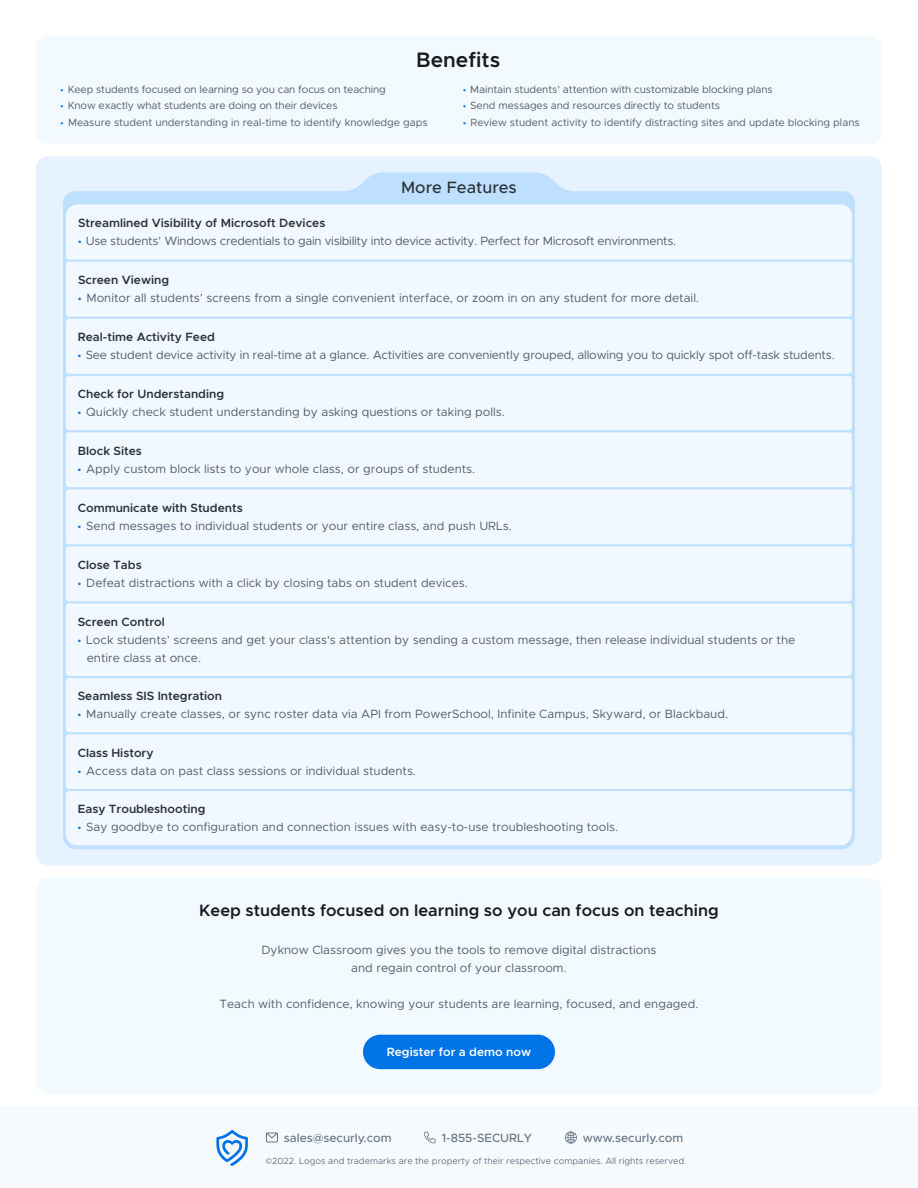
<style>
.page{position:relative;width:918px;height:1188px;background:#fff}
.page>*{position:absolute;margin:0;border:0;box-sizing:border-box;transform-origin:0 0}
.t1{font:600 21px "Metropolis";color:#171b1f}
.t2{font:600 16.5px "Metropolis";color:#171b1f}
.t3{font:500 16.5px "Metropolis";color:#2a3138}
.t4{font:12px/18px "Metropolis";color:#505e6b;text-align:center}
.t5{font:600 12px "Metropolis";color:#2a3138}
.t6{font:12px "Metropolis";letter-spacing:-.02em;color:#505e6b}
.t7{font:500 12px "Metropolis";color:#637484}
.t8{font:600 12px "Metropolis";color:#fff}
.t9{font:10.5px "Metropolis";letter-spacing:-.01em;color:#505e6b}
.t10{font:9px "Metropolis";color:#637484}
.s1{font-family:"Myriad Pro";color:#0073e6}
.s2{font-family:"Myriad Pro"}
</style>
<div class="page">
<div style="left:0;top:1107px;width:918px;height:81px;background:#f7fafc"></div>
<svg style="left:266px;top:1132px;width:12px;height:10px"></svg>
<svg style="left:424px;top:1131px;width:12px;height:12px"></svg>
<svg style="left:565px;top:1131px;width:12px;height:12px"></svg>
<svg style="left:216px;top:1130px;width:32px;height:36px"></svg>
<div style="left:36px;top:878px;width:846px;height:216px;background:#f2f9ff;border-radius:12px"></div>
<div style="left:363px;top:1035px;width:192px;height:34px;background:#0073e6;border-radius:17px"></div>
<div style="left:36px;top:36px;width:846px;height:108px;background:#f2f9ff;border-radius:12px"></div>
<div style="left:36px;top:156px;width:846px;height:709px;background:#e6f2ff;border-radius:12px"></div>
<svg style="left:63px;top:172px;width:792px;height:677px;fill:#bfdfff"></svg>
<div style="left:66px;top:204px;width:786px;height:56px;background:#f2f8ff"></div>
<div style="left:66px;top:262px;width:786px;height:55px;background:#f2f8ff;border-radius:3px"></div>
<div style="left:66px;top:319px;width:786px;height:55px;background:#f2f8ff;border-radius:3px"></div>
<div style="left:66px;top:603px;width:786px;height:73px;background:#f2f8ff;border-radius:3px"></div>
<div style="left:66px;top:546px;width:786px;height:55px;background:#f2f8ff;border-radius:3px"></div>
<div style="left:66px;top:678px;width:786px;height:54px;background:#f2f8ff;border-radius:3px"></div>
<div style="left:66px;top:734px;width:786px;height:55px;background:#f2f8ff;border-radius:3px"></div>
<div style="left:66px;top:791px;width:786px;height:54px;background:#f2f8ff"></div>
<div style="left:66px;top:376px;width:786px;height:54px;background:#f2f8ff;border-radius:3px"></div>
<div style="left:66px;top:432px;width:786px;height:55px;background:#f2f8ff;border-radius:3px"></div>
<div style="left:66px;top:489px;width:786px;height:55px;background:#f2f8ff;border-radius:3px"></div>
<h1 class="t1" style="left:416px;top:47px;width:86px">Benefits</h1>
<p class="t9" style="left:61px;top:82px;width:327px"><span class="s1">•</span> Keep students focused on learning so you can focus on teaching</p>
<p class="t9" style="left:61px;top:99px;width:278px"><span class="s1">•</span> Know exactly what students are doing on their devices</p>
<p class="t9" style="left:61px;top:115px;width:369px"><span class="s1">•</span> Measure student understanding in real-time to identify knowledge gaps</p>
<p class="t9" style="left:463px;top:82px;width:311px"><span class="s1">•</span> Maintain students’ attention with customizable blocking plans</p>
<p class="t9" style="left:463px;top:99px;width:258px"><span class="s1">•</span> Send messages and resources directly to students</p>
<p class="t9" style="left:463px;top:115px;width:398px"><span class="s1">•</span> Review student activity to identify distracting sites and update blocking plans</p>
<h2 class="t3" style="left:401px;top:177px;width:117px">More Features</h2>
<p class="t5" style="left:78px;top:216px;width:249px">Streamlined Visibility of Microsoft Devices</p>
<p class="t6" style="left:78px;top:234px;width:600px"><span class="s1">•</span> Use students’ Windows credentials to gain visibility into device activity. Perfect for Microsoft environments.</p>
<p class="t5" style="left:78px;top:273px;width:93px">Screen Viewing</p>
<p class="t4" style="left:78px;top:289px;width:623px"><span class="s1">•</span> Monitor all students’ screens from a single convenient interface, or zoom in on any student for more detail.</p>
<p class="t5" style="left:78px;top:329px;width:139px">Real-time Activity Feed</p>
<p class="t4" style="left:78px;top:346px;width:758px"><span class="s1">•</span> See student device activity in real-time at a glance. Activities are conveniently grouped, allowing you to quickly spot off-task students.</p>
<p class="t5" style="left:78px;top:387px;width:148px">Check for Understanding</p>
<p class="t4" style="left:78px;top:403px;width:429px"><span class="s1">•</span> Quickly check student understanding by asking questions or taking polls.</p>
<p class="t5" style="left:78px;top:443px;width:66px">Block Sites</p>
<p class="t4" style="left:78px;top:460px;width:399px"><span class="s1">•</span> Apply custom block lists to your whole class, or groups of students.</p>
<p class="t5" style="left:78px;top:500px;width:167px">Communicate with Students</p>
<p class="t4" style="left:78px;top:517px;width:435px"><span class="s1">•</span> Send messages to individual students or your entire class, and push URLs.</p>
<p class="t5" style="left:78px;top:557px;width:65px">Close Tabs</p>
<p class="t4" style="left:78px;top:574px;width:392px"><span class="s1">•</span> Defeat distractions with a click by closing tabs on student devices.</p>
<p class="t5" style="left:78px;top:614px;width:89px">Screen Control</p>
<p class="t4" style="left:87px;top:631px;width:710px;text-align:left;text-indent:-9px"><span class="s1">•</span> Lock students’ screens and get your class's attention by sending a custom message, then release individual students or the entire class at once.</p>
<p class="t5" style="left:78px;top:689px;width:146px">Seamless SIS Integration</p>
<p class="t4" style="left:78px;top:705px;width:652px"><span class="s1">•</span> Manually create classes, or sync roster data via API from PowerSchool, Infinite Campus, Skyward, or Blackbaud.</p>
<p class="t5" style="left:78px;top:745px;width:77px">Class History</p>
<p class="t4" style="left:78px;top:762px;width:340px"><span class="s1">•</span> Access data on past class sessions or individual students.</p>
<p class="t5" style="left:78px;top:802px;width:129px">Easy Troubleshooting</p>
<p class="t4" style="left:78px;top:818px;width:542px"><span class="s1">•</span> Say goodbye to configuration and connection issues with easy-to-use troubleshooting tools.</p>
<h2 class="t2" style="left:199px;top:900px;width:521px">Keep students focused on learning so you can focus on teaching</h2>
<p class="t4" style="left:261px;top:941px;width:397px">Dyknow Classroom gives you the tools to remove digital distractions and regain control of your classroom.</p>
<p class="t4" style="left:220px;top:995px;width:480px">Teach with confidence, knowing your students are learning, focused, and engaged.</p>
<p class="t8" style="left:387px;top:1044px;width:146px">Register for a demo now</p>
<p class="t7" style="left:284px;top:1130px;width:109px">sales@securly.com</p>
<p class="t7" style="left:442px;top:1130px;width:92px">1-855-SECURLY</p>
<p class="t7" style="left:583px;top:1130px;width:102px">www.securly.com</p>
<p class="t10" style="left:266px;top:1156px;width:422px"><span class="s2">©</span>2022. Logos and trademarks are the property of their respective companies. All rights reserved.</p>
</div>
